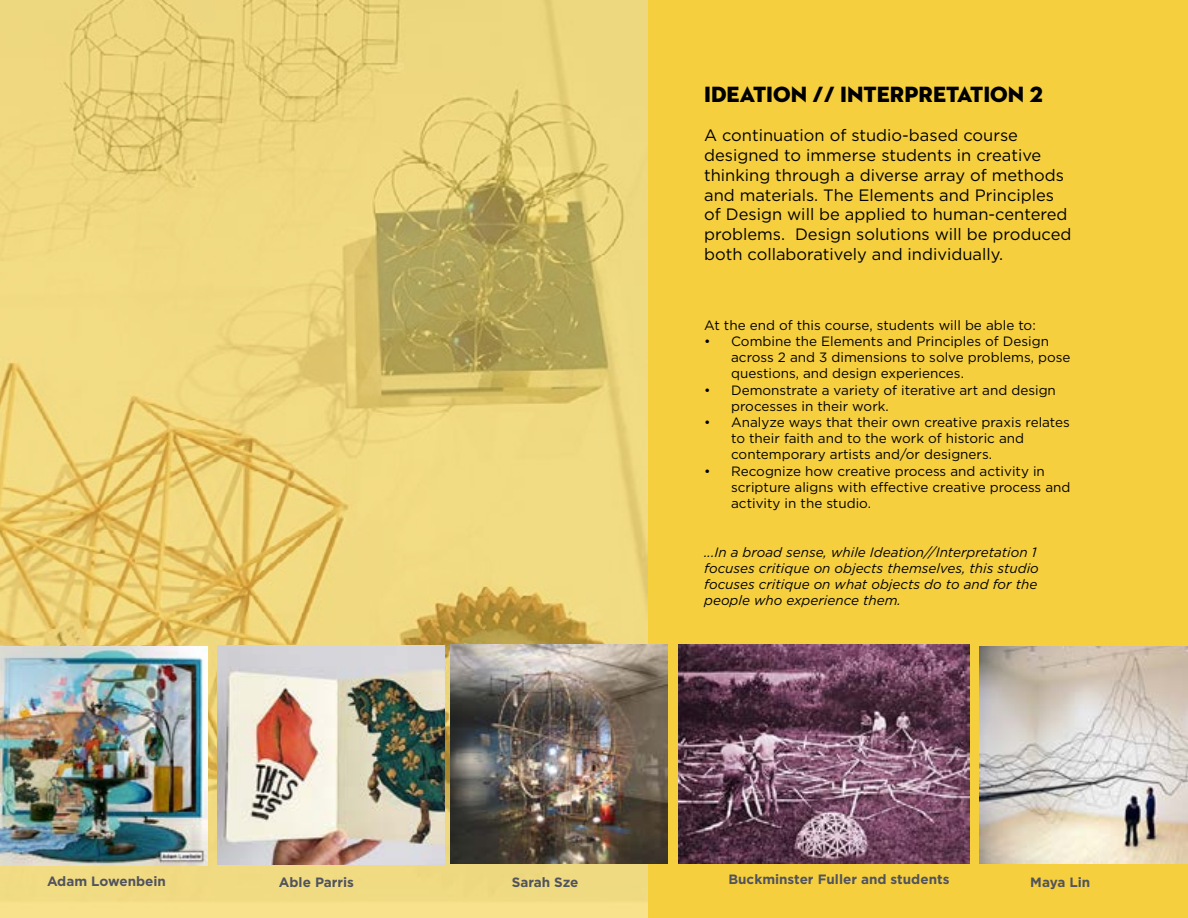
<style>
.page{position:relative;width:1188px;height:918px;background:#fff}
.page>*{position:absolute;margin:0;border:0;box-sizing:border-box;transform-origin:0 0}
.t1{font:22.5px "Neutraface 2 Display Titling";color:#000}
.t2{font:16.5px/19.8px "Gotham HTF";color:#000}
.t3{font:13.5px/16.2px "Gotham HTF";color:#000}
.t4{font:italic 13.5px/16.2px "Gotham HTF";color:#000}
.t5{font:700 13.5px "Gotham HTF";color:#51535d}
</style>
<div class="page">
<div style="left:648px;top:0;width:540px;height:918px;background:#f6cf3e"></div>
<img style="left:0;top:0;width:648px;height:918px">
<img style="left:218px;top:645px;width:227px;height:219px">
<img style="left:678px;top:645px;width:292px;height:219px">
<img style="left:979px;top:646px;width:209px;height:218px">
<img style="left:450px;top:645px;width:217px;height:219px">
<img style="left:0;top:647px;width:208px;height:219px">
<h1 class="t1" style="left:704px;top:80px;width:340px">IDEATION // INTERPRETATION 2</h1>
<p class="t2" style="left:704px;top:125px;width:369px">A continuation of studio-based course designed to immerse students in creative thinking through a diverse array of methods and materials. The Elements and Principles of Design will be applied to human-centered problems. Design solutions will be produced both collaboratively and individually.</p>
<p class="t3" style="left:704px;top:317px;width:333px">At the end of this course, students will be able to:</p>
<p class="t3" style="left:731px;top:333px;width:341px;text-indent:-27px">• Combine the Elements and Principles of Design across 2 and 3 dimensions to solve problems, pose questions, and design experiences.</p>
<p class="t3" style="left:731px;top:382px;width:326px;text-indent:-27px">• Demonstrate a variety of iterative art and design processes in their work.</p>
<p class="t3" style="left:731px;top:414px;width:340px;text-indent:-27px">• Analyze ways that their own creative praxis relates to their faith and to the work of historic and contemporary artists and/or designers.</p>
<p class="t3" style="left:731px;top:463px;width:341px;text-indent:-27px">• Recognize how creative process and activity in scripture aligns with effective creative process and activity in the studio.</p>
<p class="t4" style="left:704px;top:544px;width:336px">...In a broad sense, while Ideation//Interpretation 1 focuses critique on objects themselves, this studio focuses critique on what objects do to and for the people who experience them.</p>
<p class="t5" style="left:279px;top:874px;width:77px">Able Parris</p>
<p class="t5" style="left:728px;top:872px;width:222px">Buckminster Fuller and students</p>
<p class="t5" style="left:1030px;top:874px;width:62px">Maya Lin</p>
<p class="t5" style="left:47px;top:873px;width:120px">Adam Lowenbein</p>
<p class="t5" style="left:512px;top:874px;width:68px">Sarah Sze</p>
</div>
